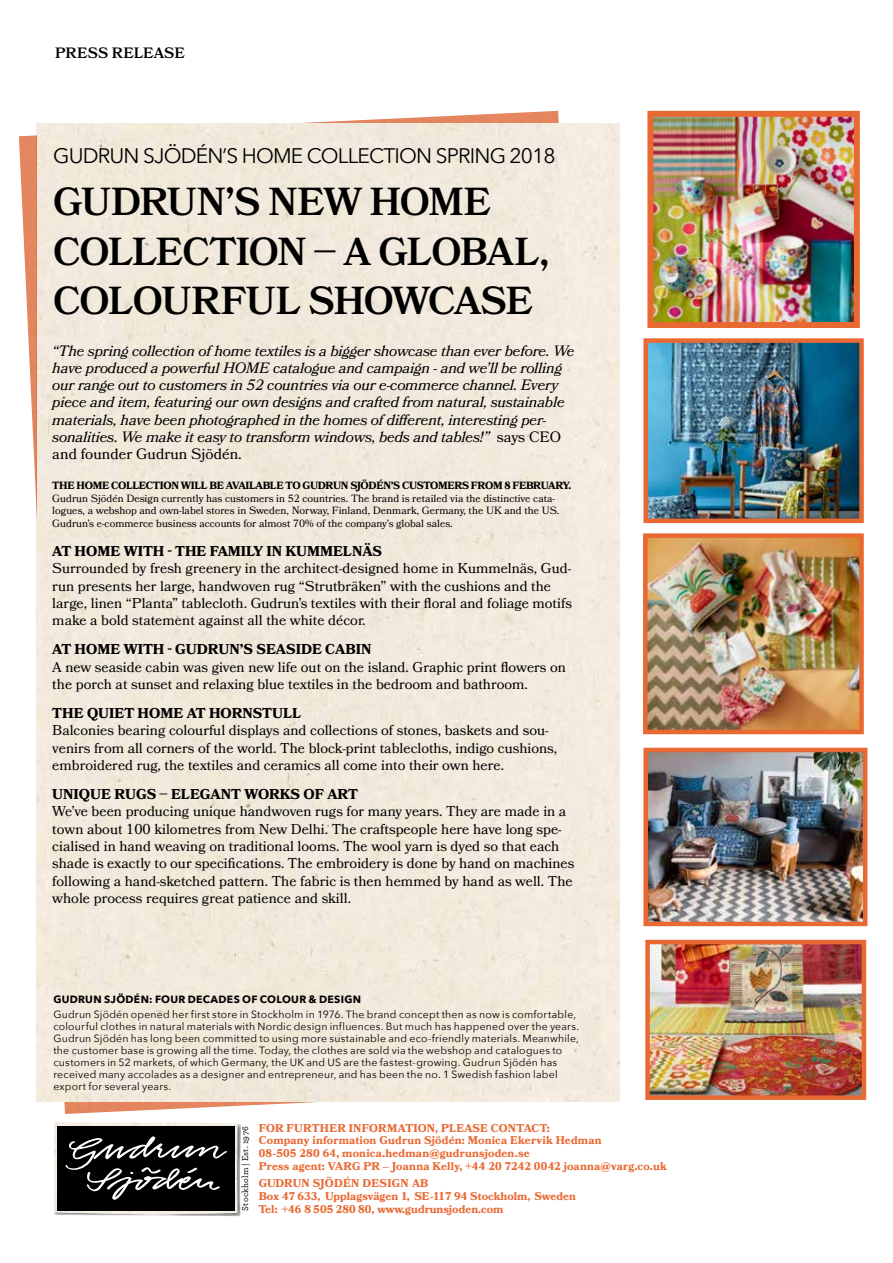
<style>
.page{position:relative;width:893px;height:1263px;background:#fff}
.page>*{position:absolute;margin:0;border:0;box-sizing:border-box;transform-origin:0 0}
.t1{font:600 39px/49.5px "Bookmania";letter-spacing:-.03em;color:#000}
.t2{font:21px "Avenir Next";letter-spacing:-.04em;color:#000}
.t3{font:italic 15px/17.2px "Bookmania";letter-spacing:-.01em;color:#000}
.t4{font:600 15px "Bookmania";letter-spacing:.01em;color:#000}
.t5{font:14.25px/17.2px "Bookmania";color:#000}
.t6{font:700 14.25px "Bookmania";color:#000}
.t7{font:700 11.25px/12.8px "Bookmania";letter-spacing:.01em;color:#e96933}
.t8{font:10.5px/12px "Avenir Next";letter-spacing:.02em;color:#000}
.t9{font:10.5px/12.6px "Bookmania";color:#000}
.t10{font:700 10.5px "Bookmania";letter-spacing:-.03em;color:#000}
.t11{font:700 10.5px "Avenir Next";letter-spacing:.025em;color:#000}
.t12{font:500 9px "Archer";letter-spacing:.025em;color:#000}
.s1{font-style:normal}
</style>
<div class="page">
<img style="left:654px;top:118px;width:199px;height:203px">
<div style="left:647px;top:111px;width:213px;height:217px;border:6px solid #e96933"></div>
<img style="left:19px;top:111px;width:585px;height:1003px">
<svg style="left:54px;top:1122px;width:187px;height:94px;background:#3a3939"></svg>
<div style="left:37px;top:123px;width:582px;height:978px;background:#f2e9de"></div>
<img style="left:648px;top:538px;width:211px;height:191px">
<div style="left:643px;top:533px;width:221px;height:201px;border:4px solid #e96933"></div>
<img style="left:648px;top:343px;width:211px;height:175px">
<div style="left:643px;top:338px;width:221px;height:185px;border:4px solid #e96933"></div>
<img style="left:648px;top:753px;width:214px;height:168px">
<div style="left:643px;top:748px;width:224px;height:178px;border:4px solid #e96933"></div>
<img style="left:650px;top:945px;width:211px;height:150px">
<div style="left:645px;top:940px;width:221px;height:160px;border:4px solid #e96933"></div>
<p class="t4" style="left:55px;top:44px;width:131px">PRESS RELEASE</p>
<h2 class="t2" style="left:53px;top:138px;width:504px">GUDRUN SJÖDÉN’S HOME COLLECTION SPRING 2018</h2>
<h1 class="t1" style="left:53px;top:177px;width:498px">GUDRUN’S NEW HOME<br>COLLECTION – A GLOBAL,<br>COLOURFUL SHOWCASE</h1>
<p class="t3" style="left:52px;top:342px;width:524px">“The spring collection of home textiles is a bigger showcase than ever before. We have produced a powerful HOME catalogue and campaign - and we’ll be rolling our range out to customers in 52 countries via our e-commerce channel. Every piece and item, featuring our own designs and crafted from natural, sustainable materials, have been photographed in the homes of different, interesting per&shy;sonalities. We make it easy to transform windows, beds and tables!” <span class="s1">says CEO and founder Gudrun Sjödén.</span></p>
<p class="t10" style="left:52px;top:479px;width:520px">THE HOME COLLECTION WILL BE AVAILABLE TO GUDRUN SJÖDÉN’S CUSTOMERS FROM 8 FEBRUARY.</p>
<p class="t9" style="left:52px;top:492px;width:509px">Gudrun Sjödén Design currently has customers in 52 countries. The brand is retailed via the distinctive cata&shy;logues, a webshop and own-label stores in Sweden, Norway, Finland, Denmark, Germany, the UK and the US.<br>Gudrun’s e-commerce business accounts for almost 70% of the company’s global sales.</p>
<p class="t6" style="left:52px;top:543px;width:331px">AT HOME WITH - THE FAMILY IN KUMMELNÄS</p>
<p class="t5" style="left:52px;top:560px;width:521px">Surrounded by fresh greenery in the architect-designed home in Kummelnäs, Gud&shy;run presents her large, handwoven rug “Strutbräken” with the cushions and the large, linen “Planta” tablecloth. Gudrun’s textiles with their floral and foliage motifs make a bold statement against all the white décor.</p>
<p class="t6" style="left:52px;top:641px;width:321px">AT HOME WITH - GUDRUN’S SEASIDE CABIN</p>
<p class="t5" style="left:52px;top:658px;width:515px">A new seaside cabin was given new life out on the island. Graphic print flowers on the porch at sunset and relaxing blue textiles in the bedroom and bathroom.</p>
<p class="t6" style="left:52px;top:705px;width:250px">THE QUIET HOME AT HORNSTULL</p>
<p class="t5" style="left:52px;top:722px;width:506px">Balconies bearing colourful displays and collections of stones, baskets and sou&shy;venirs from all corners of the world. The block-print tablecloths, indigo cushions, embroidered rug, the textiles and ceramics all come into their own here.</p>
<p class="t6" style="left:52px;top:786px;width:307px">UNIQUE RUGS – ELEGANT WORKS OF ART</p>
<p class="t5" style="left:52px;top:803px;width:524px">We’ve been producing unique handwoven rugs for many years. They are made in a town about 100 kilometres from New Delhi. The craftspeople here have long spe&shy;cialised in hand weaving on traditional looms. The wool yarn is dyed so that each shade is exactly to our specifications. The embroidery is done by hand on machines following a hand-sketched pattern. The fabric is then hemmed by hand as well. The whole process requires great patience and skill.</p>
<p class="t11" style="left:53px;top:991px;width:309px">GUDRUN SJÖDÉN: FOUR DECADES OF COLOUR &amp; DESIGN</p>
<p class="t8" style="left:53px;top:1008px;width:527px">Gudrun Sjödén opened her first store in Stockholm in 1976. The brand concept then as now is comfortable, colourful clothes in natural materials with Nordic design influences. But much has happened over the years.<br>Gudrun Sjödén has long been committed to using more sustainable and eco-friendly materials. Meanwhile, the customer base is growing all the time. Today, the clothes are sold via the webshop and catalogues to customers in 52 markets, of which Germany, the UK and US are the fastest-growing. Gudrun Sjödén has received many accolades as a designer and entrepreneur, and has been the no. 1 Swedish fashion label export for several years.</p>
<p class="t12" style="left:239px;top:1210px;width:86px;rotate:-90deg">Stockholm | Est. 1976</p>
<p class="t7" style="left:259px;top:1121px;width:410px">FOR FURTHER INFORMATION, PLEASE CONTACT:<br>Company information Gudrun Sjödén: Monica Ekervik Hedman<br>08-505 280 64, monica.hedman@gudrunsjoden.se<br>Press agent: VARG PR – Joanna Kelly, +44 20 7242 0042 joanna@varg.co.uk</p>
<p class="t7" style="left:259px;top:1177px;width:319px">GUDRUN SJÖDÉN DESIGN AB<br>Box 47 633, Upplagsvägen 1, SE- 117 94 Stockholm, Sweden<br>Tel: +46 8 505 280 80, www.gudrunsjoden.com</p>
</div>
